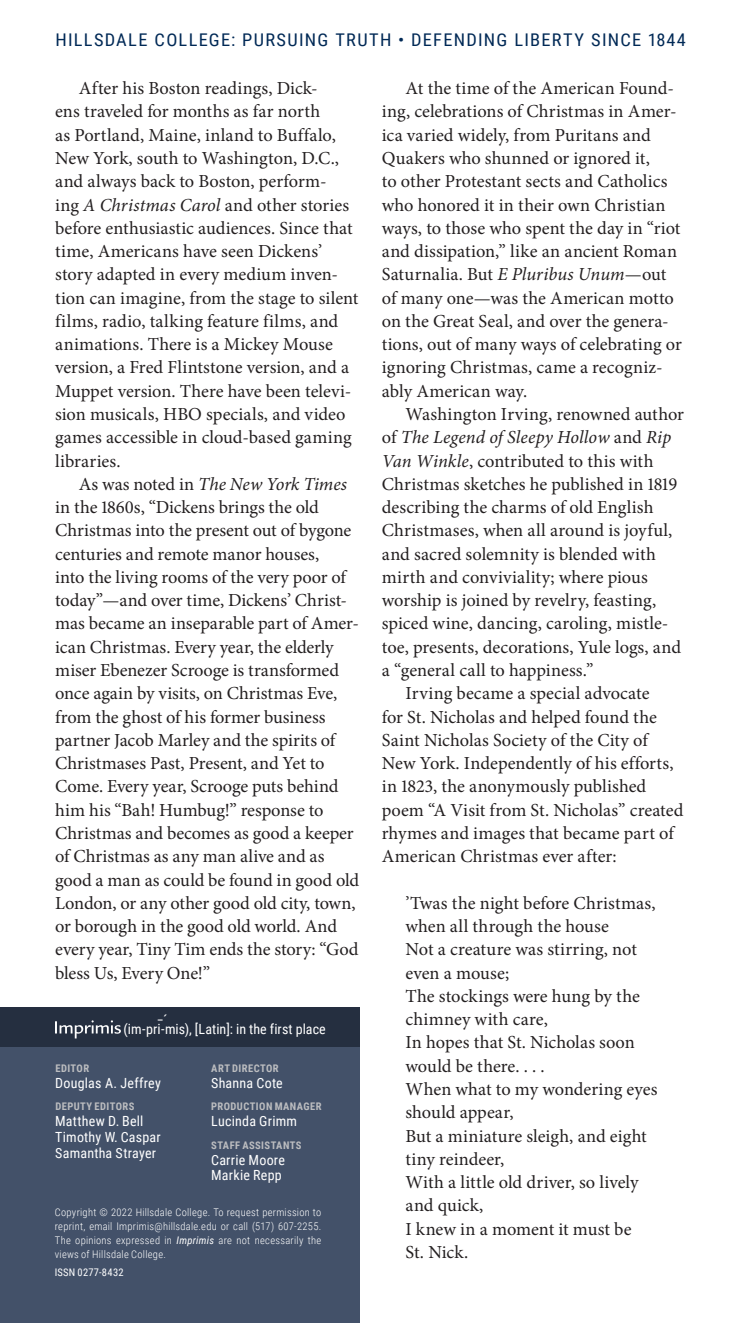
<style>
.page{position:relative;width:741px;height:1323px;background:#fff}
.page>*{position:absolute;margin:0;border:0;box-sizing:border-box;transform-origin:0 0}
.BODY_para{font:18.38px/23.3px "Minion Pro";color:#231f20}
.Block_quote{font:18.38px/23.3px "Minion Pro";color:#231f20}
.t1{font:17.5px "Roboto Condensed";letter-spacing:.07em;color:#002956;scale:1.05 1}
.EDITOR_NAME{font:14px "Roboto Condensed";letter-spacing:.015em;color:#fff}
.Masthead_title{font:14px "Roboto Condensed";letter-spacing:.005em;color:#fff}
.t2{font:300 10.5px/14px "Roboto Condensed";letter-spacing:.025em;color:#fff;text-align:justify}
.EDITOR_TYPE{font:700 10.5px "Roboto Condensed";letter-spacing:.04em;color:#bcbdc0}
.t3{font:10.5px "Roboto Condensed";letter-spacing:.025em;color:#fff}
.s1{font-style:italic}
.s2{font-weight:400;font-style:italic}
</style>
<div class="page">
<div style="left:0;top:1043px;width:359px;height:280px;background:#435169"></div>
<div style="left:0;top:1007px;width:359px;height:40px;background:#252f40"></div>
<svg style="left:55px;top:1020px;width:66px;height:18px"></svg>
<hr style="left:740px;top:511px;width:1px;height:235px;background:#435169">
<p class="t1" style="left:55px;top:27px;width:601px">HILLSDALE COLLEGE: PURSUING TRUTH • DEFENDING LIBERTY SINCE 1844</p>
<p class="BODY_para" style="left:55px;top:77px;width:305px;text-indent:24px">After his Boston readings, Dick-<br>ens traveled for months as far north<br>as Portland, Maine, inland to Buffalo, New York, south to Washington, D.C., and always back to Boston, perform-<br>ing <span class="s1">A Christmas Carol</span> and other stories before enthusiastic audiences. Since that time, Americans have seen Dickens’ story adapted in every medium inven&shy;tion can imagine, from the stage to silent films, radio, talking feature films, and animations. There is a Mickey Mouse version, a Fred Flintstone version, and a Muppet version. There have been televi&shy;sion musicals, HBO specials, and video games accessible in cloud-based gaming libraries.</p>
<p class="BODY_para" style="left:55px;top:472px;width:305px;text-indent:24px">As was noted in <span class="s1">The New York Times </span>in the 1860s, “Dickens brings the old Christmas into the present out of bygone centuries and remote manor houses,<br>into the living rooms of the very poor of today”—and over time, Dickens’ Christ&shy;mas became an inseparable part of Amer&shy;ican Christmas. Every year, the elderly miser Ebenezer Scrooge is transformed once again by visits, on Christmas Eve, from the ghost of his former business partner Jacob Marley and the spirits of Christmases Past, Present, and Yet to Come. Every year, Scrooge puts behind him his “Bah! Humbug!” response to Christmas and becomes as good a keeper of Christmas as any man alive and as good a man as could be found in good old London, or any other good old city, town, or borough in the good old world. And every year, Tiny Tim ends the story: “God bless Us, Every One!”</p>
<p class="BODY_para" style="left:381px;top:77px;width:301px;text-indent:24px">At the time of the American Found&shy;ing, celebrations of Christmas in Amer&shy;ica varied widely, from Puritans and Quakers who shunned or ignored it,<br>to other Protestant sects and Catholics who honored it in their own Christian ways, to those who spent the day in “riot and dissipation,” like an ancient Roman Saturnalia. But <span class="s1">E Pluribus Unum</span>—out of many one—was the American motto on the Great Seal, and over the genera&shy;tions, out of many ways of celebrating or ignoring Christmas, came a recogniz&shy;ably American way.</p>
<p class="BODY_para" style="left:381px;top:403px;width:303px;text-indent:24px">Washington Irving, renowned author of <span class="s1">The Legend of Sleepy Hollow</span> and <span class="s1">Rip Van Winkle</span>, contributed to this with Christmas sketches he published in 1819 describing the charms of old English Christmases, when all around is joyful, and sacred solemnity is blended with mirth and conviviality; where pious worship is joined by revelry, feasting, spiced wine, dancing, caroling, mistle&shy;toe, presents, decorations, Yule logs, and a “general call to happiness.”</p>
<p class="BODY_para" style="left:381px;top:682px;width:303px;text-indent:24px">Irving became a special advocate<br>for St. Nicholas and helped found the Saint Nicholas Society of the City of New York. Independently of his efforts, in 1823, the anonymously published poem “A Visit from St. Nicholas” created rhymes and images that became part of American Christmas ever after:</p>
<p class="Block_quote" style="left:405px;top:891px;width:253px">’Twas the night before Christmas, when all through the house<br>Not a creature was stirring, not even a mouse;<br>The stockings were hung by the chimney with care,<br>In hopes that St. Nicholas soon would be there. . . .<br>When what to my wondering eyes should appear,<br>But a miniature sleigh, and eight tiny reindeer,<br>With a little old driver, so lively and quick,<br>I knew in a moment it must be<br>St. Nick.</p>
<p class="Masthead_title" style="left:157px;top:1010px;width:12px">−´</p>
<p class="Masthead_title" style="left:123px;top:1019px;width:204px">(im-pri-mis), [Latin]: in the first place</p>
<p class="EDITOR_TYPE" style="left:55px;top:1061px;width:35px">EDITOR</p>
<p class="EDITOR_NAME" style="left:55px;top:1073px;width:107px">Douglas A. Jeffrey</p>
<p class="EDITOR_TYPE" style="left:55px;top:1099px;width:81px">DEPUTY EDITORS</p>
<p class="EDITOR_NAME" style="left:55px;top:1111px;width:90px">Matthew D. Bell</p>
<p class="EDITOR_NAME" style="left:55px;top:1127px;width:107px">Timothy W. Caspar</p>
<p class="EDITOR_NAME" style="left:55px;top:1143px;width:102px">Samantha Strayer</p>
<p class="EDITOR_TYPE" style="left:211px;top:1061px;width:69px">ART DIRECTOR</p>
<p class="EDITOR_NAME" style="left:211px;top:1073px;width:73px">Shanna Cote</p>
<p class="EDITOR_TYPE" style="left:211px;top:1099px;width:112px">PRODUCTION MANAGER</p>
<p class="EDITOR_NAME" style="left:211px;top:1111px;width:87px">Lucinda Grimm</p>
<p class="EDITOR_TYPE" style="left:211px;top:1138px;width:92px">STAFF ASSISTANTS</p>
<p class="EDITOR_NAME" style="left:211px;top:1150px;width:75px">Carrie Moore</p>
<p class="EDITOR_NAME" style="left:211px;top:1165px;width:72px">Markie Repp</p>
<p class="t2" style="left:55px;top:1205px;width:268px">Copyright © 2022 Hillsdale College. To request permission to reprint, email Imprimis@hillsdale.edu or call (517) 607-2255.<br>The opinions expressed in <span class="s2">Imprimis</span> are not necessarily the views of Hillsdale College.</p>
<p class="t3" style="left:55px;top:1265px;width:70px">ISSN 0277-8432</p>
</div>
